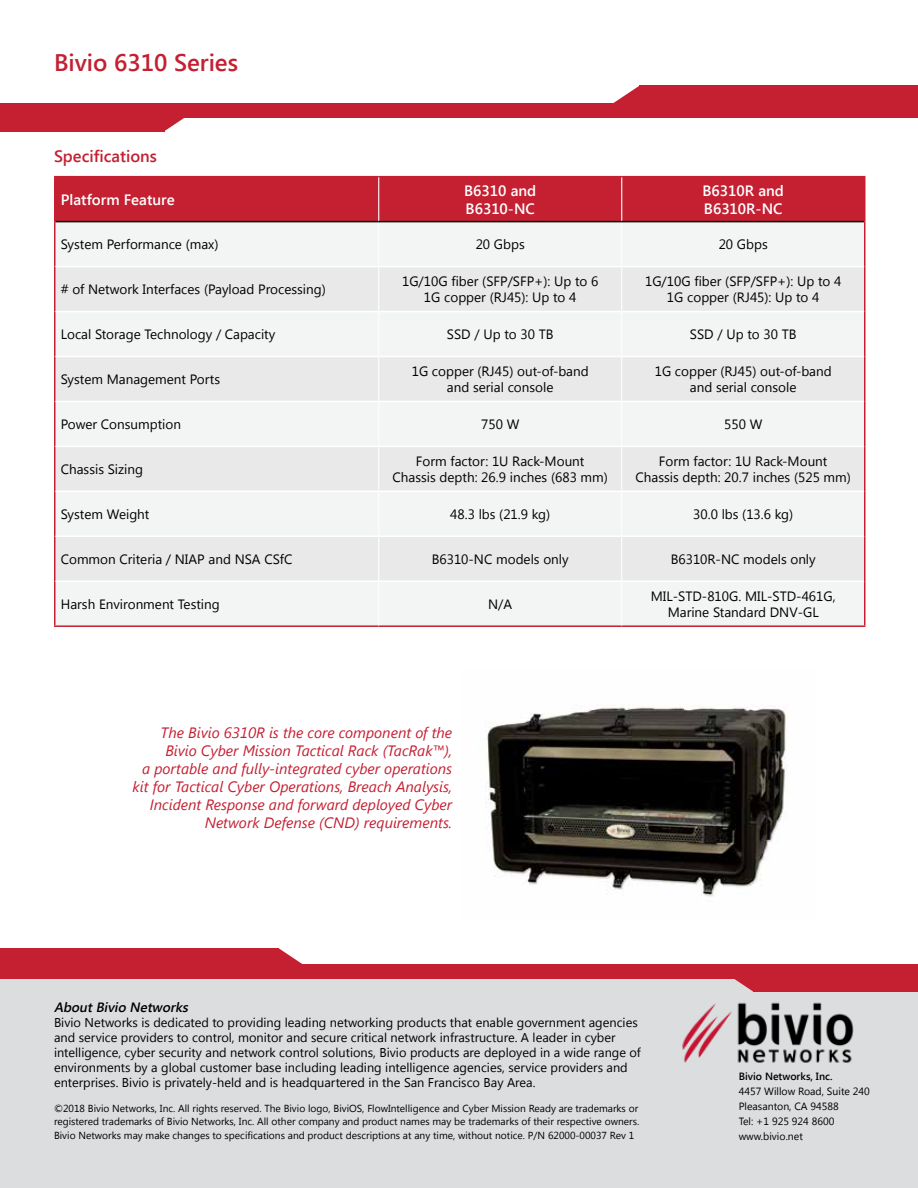
<style>
.page{position:relative;width:918px;height:1188px;background:#fff}
.page>*{position:absolute;margin:0;border:0;box-sizing:border-box;transform-origin:0 0}
.t1{font:600 24px "Segoe UI";color:#c42032}
.t2{font:600 16.5px "Segoe UI";color:#c42032}
.t3{font:italic 15px/18px "Segoe UI";color:#c42032;text-align:right}
.t4{font:600 15px/18px "Segoe UI";color:#fff}
.t5{font:13.5px/16.2px "Segoe UI";color:#000;text-align:center}
.t6{font:italic 600 13.5px "Segoe UI";color:#000}
.t7{font:12.75px/15px "Segoe UI";color:#000}
.t8{font:10.5px/15px "Segoe UI";color:#000}
.t9{font:600 10.5px "Segoe UI";color:#000}
.t10{font:10.2px/13.5px "Segoe UI";color:#000;text-align:justify}
</style>
<div class="page">
<div style="left:0;top:972px;width:918px;height:216px;background:#dcddde"></div>
<div style="left:0;top:109px;width:164px;height:22px;background:#c42032"></div>
<div style="left:639px;top:86px;width:279px;height:22px;background:#c42032"></div>
<svg style="left:164px;top:118px;width:20px;height:13px"></svg>
<svg style="left:606px;top:86px;width:33px;height:18px"></svg>
<div style="left:0;top:104px;width:918px;height:14px;background:#c42032"></div>
<div style="left:754px;top:970px;width:164px;height:22px;background:#c42032"></div>
<div style="left:0;top:948px;width:279px;height:23px;background:#c42032"></div>
<svg style="left:734px;top:979px;width:20px;height:13px"></svg>
<svg style="left:279px;top:948px;width:33px;height:17px"></svg>
<div style="left:0;top:965px;width:918px;height:14px;background:#c42032"></div>
<img style="left:682px;top:1002px;width:172px;height:61px">
<div style="left:56px;top:177px;width:808px;height:44px;background:#c42032"></div>
<div style="left:56px;top:222px;width:808px;height:403px;background:#f3f4f4"></div>
<svg style="left:56px;top:267px;width:808px;height:313px;fill:#e9e9ea"></svg>
<hr style="left:54px;top:176px;width:325px;height:1px;background:#c42032">
<hr style="left:54px;top:177px;width:2px;height:45px;background:#c42032">
<hr style="left:379px;top:176px;width:243px;height:1px;background:#c42032">
<hr style="left:622px;top:176px;width:244px;height:1px;background:#c42032">
<hr style="left:864px;top:177px;width:2px;height:45px;background:#c42032">
<hr style="left:54px;top:222px;width:2px;height:45px;background:#c42032">
<hr style="left:864px;top:222px;width:2px;height:45px;background:#c42032">
<hr style="left:54px;top:267px;width:2px;height:45px;background:#c42032">
<hr style="left:864px;top:267px;width:2px;height:45px;background:#c42032">
<hr style="left:54px;top:312px;width:2px;height:44px;background:#c42032">
<hr style="left:864px;top:312px;width:2px;height:44px;background:#c42032">
<hr style="left:54px;top:356px;width:2px;height:45px;background:#c42032">
<hr style="left:864px;top:356px;width:2px;height:45px;background:#c42032">
<hr style="left:54px;top:401px;width:2px;height:45px;background:#c42032">
<hr style="left:864px;top:401px;width:2px;height:45px;background:#c42032">
<hr style="left:54px;top:446px;width:2px;height:45px;background:#c42032">
<hr style="left:864px;top:446px;width:2px;height:45px;background:#c42032">
<hr style="left:54px;top:491px;width:2px;height:45px;background:#c42032">
<hr style="left:864px;top:491px;width:2px;height:45px;background:#c42032">
<hr style="left:54px;top:536px;width:2px;height:45px;background:#c42032">
<hr style="left:864px;top:536px;width:2px;height:45px;background:#c42032">
<hr style="left:54px;top:581px;width:2px;height:44px;background:#c42032">
<hr style="left:864px;top:581px;width:2px;height:44px;background:#c42032">
<hr style="left:54px;top:625px;width:325px;height:2px;background:#c42032">
<hr style="left:379px;top:625px;width:243px;height:2px;background:#c42032">
<hr style="left:622px;top:625px;width:244px;height:2px;background:#c42032">
<hr style="left:378px;top:177px;width:1px;height:44px;background:#fff">
<hr style="left:621px;top:177px;width:1px;height:44px;background:#fff">
<hr style="left:378px;top:222px;width:1px;height:44px;background:#fff">
<hr style="left:621px;top:222px;width:1px;height:44px;background:#fff">
<hr style="left:378px;top:267px;width:1px;height:44px;background:#fff">
<hr style="left:621px;top:267px;width:1px;height:44px;background:#fff">
<hr style="left:378px;top:312px;width:1px;height:44px;background:#fff">
<hr style="left:621px;top:312px;width:1px;height:44px;background:#fff">
<hr style="left:378px;top:357px;width:1px;height:44px;background:#fff">
<hr style="left:621px;top:357px;width:1px;height:44px;background:#fff">
<hr style="left:378px;top:402px;width:1px;height:44px;background:#fff">
<hr style="left:621px;top:402px;width:1px;height:44px;background:#fff">
<hr style="left:378px;top:447px;width:1px;height:44px;background:#fff">
<hr style="left:621px;top:447px;width:1px;height:44px;background:#fff">
<hr style="left:378px;top:492px;width:1px;height:44px;background:#fff">
<hr style="left:621px;top:492px;width:1px;height:44px;background:#fff">
<hr style="left:378px;top:537px;width:1px;height:43px;background:#fff">
<hr style="left:621px;top:537px;width:1px;height:43px;background:#fff">
<hr style="left:378px;top:582px;width:1px;height:43px;background:#fff">
<hr style="left:621px;top:582px;width:1px;height:43px;background:#fff">
<hr style="left:56px;top:221px;width:323px;height:1px;background:#000">
<hr style="left:379px;top:221px;width:243px;height:1px;background:#000">
<hr style="left:622px;top:221px;width:242px;height:1px;background:#000">
<hr style="left:56px;top:266px;width:323px;height:1px;background:#fff">
<hr style="left:379px;top:266px;width:243px;height:1px;background:#fff">
<hr style="left:622px;top:266px;width:242px;height:1px;background:#fff">
<hr style="left:56px;top:311px;width:323px;height:1px;background:#fff">
<hr style="left:379px;top:311px;width:243px;height:1px;background:#fff">
<hr style="left:622px;top:311px;width:242px;height:1px;background:#fff">
<hr style="left:56px;top:356px;width:323px;height:1px;background:#fff">
<hr style="left:379px;top:356px;width:243px;height:1px;background:#fff">
<hr style="left:622px;top:356px;width:242px;height:1px;background:#fff">
<hr style="left:56px;top:401px;width:323px;height:1px;background:#fff">
<hr style="left:379px;top:401px;width:243px;height:1px;background:#fff">
<hr style="left:622px;top:401px;width:242px;height:1px;background:#fff">
<hr style="left:56px;top:446px;width:323px;height:1px;background:#fff">
<hr style="left:379px;top:446px;width:243px;height:1px;background:#fff">
<hr style="left:622px;top:446px;width:242px;height:1px;background:#fff">
<hr style="left:56px;top:491px;width:323px;height:1px;background:#fff">
<hr style="left:379px;top:491px;width:243px;height:1px;background:#fff">
<hr style="left:622px;top:491px;width:242px;height:1px;background:#fff">
<hr style="left:56px;top:536px;width:323px;height:1px;background:#fff">
<hr style="left:379px;top:536px;width:243px;height:1px;background:#fff">
<hr style="left:622px;top:536px;width:242px;height:1px;background:#fff">
<hr style="left:56px;top:580px;width:323px;height:2px;background:#fff">
<hr style="left:379px;top:580px;width:243px;height:2px;background:#fff">
<hr style="left:622px;top:580px;width:242px;height:2px;background:#fff">
<img style="left:485px;top:705px;width:303px;height:192px">
<h1 class="t1" style="left:54px;top:46px;width:186px">Bivio 6310 Series</h1>
<p class="t2" style="left:54px;top:145px;width:104px">Specifications</p>
<p class="t4" style="left:61px;top:190px;width:115px">Platform Feature</p>
<p class="t4" style="left:464px;top:181px;width:74px">B6310 and<br>B6310-NC</p>
<p class="t4" style="left:703px;top:181px;width:83px">B6310R and<br>B6310R-NC</p>
<p class="t5" style="left:61px;top:236px;width:159px">System Performance (max)</p>
<p class="t5" style="left:476px;top:236px;width:51px">20 Gbps</p>
<p class="t5" style="left:719px;top:236px;width:51px">20 Gbps</p>
<p class="t5" style="left:61px;top:280px;width:267px"># of Network Interfaces (Payload Processing)</p>
<p class="t5" style="left:402px;top:272px;width:198px">1G/10G fiber (SFP/SFP+): Up to 6<br>1G copper (RJ45): Up to 4</p>
<p class="t5" style="left:645px;top:272px;width:198px">1G/10G fiber (SFP/SFP+): Up to 4<br>1G copper (RJ45): Up to 4</p>
<p class="t5" style="left:61px;top:325px;width:216px">Local Storage Technology / Capacity</p>
<p class="t5" style="left:447px;top:325px;width:108px">SSD / Up to 30 TB</p>
<p class="t5" style="left:690px;top:325px;width:108px">SSD / Up to 30 TB</p>
<p class="t5" style="left:61px;top:370px;width:161px">System Management Ports</p>
<p class="t5" style="left:412px;top:362px;width:178px">1G copper (RJ45) out-of-band and serial console</p>
<p class="t5" style="left:655px;top:362px;width:178px">1G copper (RJ45) out-of-band and serial console</p>
<p class="t5" style="left:61px;top:415px;width:122px">Power Consumption</p>
<p class="t5" style="left:481px;top:415px;width:40px">750 W</p>
<p class="t5" style="left:724px;top:415px;width:40px">550 W</p>
<p class="t5" style="left:61px;top:460px;width:84px">Chassis Sizing</p>
<p class="t5" style="left:393px;top:452px;width:217px">Form factor: 1U Rack-Mount<br>Chassis depth: 26.9 inches (683 mm)</p>
<p class="t5" style="left:636px;top:452px;width:217px">Form factor: 1U Rack-Mount<br>Chassis depth: 20.7 inches (525 mm)</p>
<p class="t5" style="left:61px;top:505px;width:90px">System Weight</p>
<p class="t5" style="left:450px;top:505px;width:102px">48.3 lbs (21.9 kg)</p>
<p class="t5" style="left:693px;top:505px;width:102px">30.0 lbs (13.6 kg)</p>
<p class="t5" style="left:61px;top:550px;width:233px">Common Criteria / NIAP and NSA CSfC</p>
<p class="t5" style="left:432px;top:550px;width:138px">B6310-NC models only</p>
<p class="t5" style="left:671px;top:550px;width:147px">B6310R-NC models only</p>
<p class="t5" style="left:61px;top:595px;width:161px">Harsh Environment Testing</p>
<p class="t5" style="left:488px;top:595px;width:26px">N/A</p>
<p class="t5" style="left:651px;top:587px;width:186px">MIL-STD-810G. MIL-STD-461G,<br>Marine Standard DNV-GL</p>
<p class="t3" style="left:133px;top:723px;width:321px">The Bivio 6310R is the core component of the Bivio Cyber Mission Tactical Rack (TacRak™),<br>a portable and fully-integrated cyber operations kit for Tactical Cyber Operations, Breach Analysis, Incident Response and forward deployed Cyber Network Defense (CND) requirements.</p>
<p class="t6" style="left:54px;top:998px;width:139px">AboutBivio Networks</p>
<p class="t7" style="left:54px;top:1015px;width:588px">Bivio Networks is dedicated to providing leading networking products that enable government agencies and service providers to control, monitor and secure critical network infrastructure. A leader in cyber intelligence, cyber security and network control solutions, Bivio products are deployed in a wide range of environments by a global customer base including leading intelligence agencies, service providers and enterprises. Bivio is privately-held and is headquartered in the San Francisco Bay Area.</p>
<p class="t10" style="left:54px;top:1101px;width:587px">©2018 Bivio Networks, Inc. All rights reserved. The Bivio logo, BiviOS, FlowIntelligence and Cyber Mission Ready are trademarks or registered trademarks of Bivio Networks, Inc. All other company and product names may be trademarks of their respective owners.<br>Bivio Networks may make changes to specifications and product descriptions at any time, without notice. P/N 62000-00037 Rev 1</p>
<p class="t9" style="left:739px;top:1069px;width:95px">Bivio Networks, Inc.</p>
<p class="t8" style="left:739px;top:1084px;width:133px">4457 Willow Road, Suite 240<br>Pleasanton, CA 94588<br>Tel: +1 925 924 8600 www.bivio.net</p>
</div>
